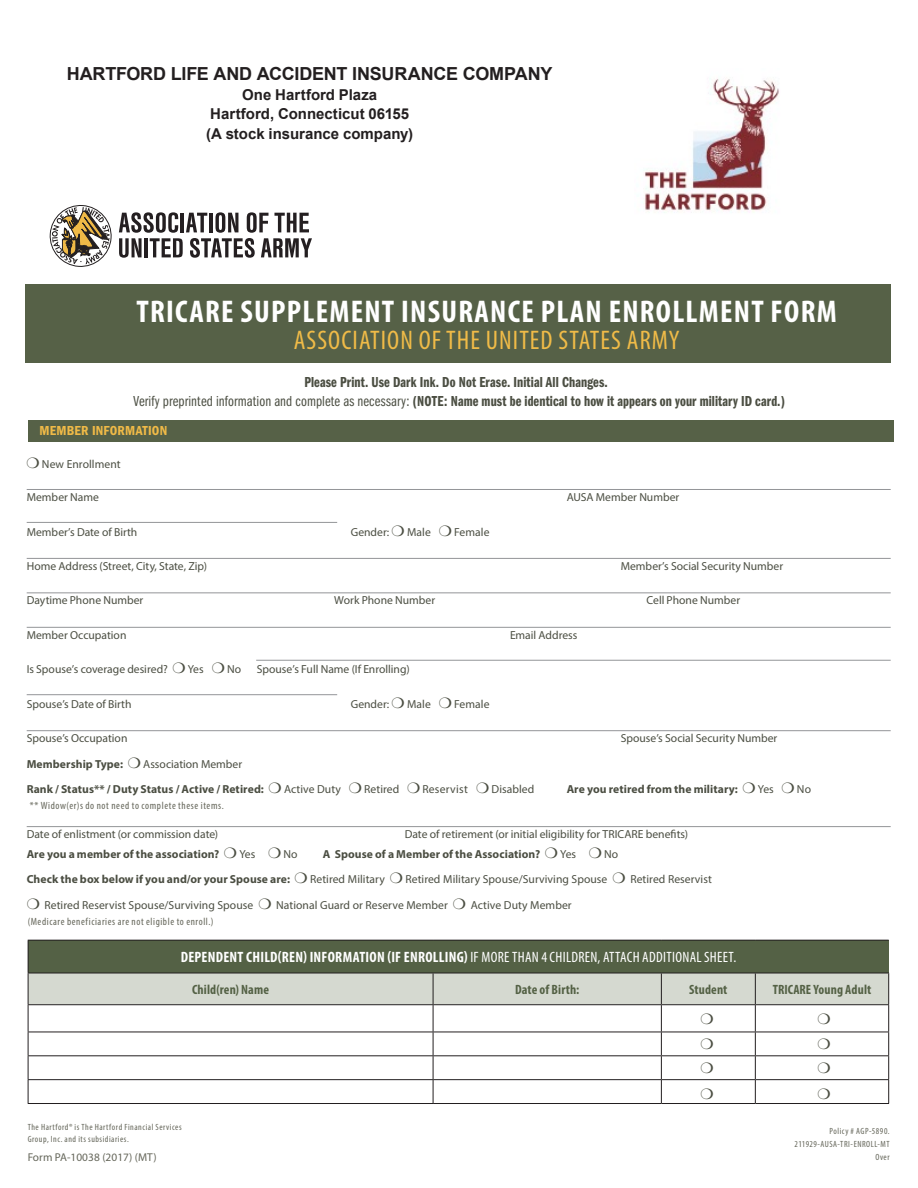
<style>
.page{position:relative;width:918px;height:1188px;background:#fff}
.page>*{position:absolute;margin:0;border:0;box-sizing:border-box;transform-origin:0 0}
.t1{font:700 condensed 31.5px "Myriad Pro";letter-spacing:.04em;color:#fff}
.t2{font:condensed 27px "Myriad Pro";letter-spacing:.04em;color:#f0bb48}
.t3{font:700 18px "Arial";letter-spacing:-.01em;color:#231f20}
.t4{font:15px "Franklin Gothic Demi Cmpr";letter-spacing:.005em;color:#4b4e42}
.t5{font:700 condensed 15px "Myriad Pro";letter-spacing:.02em;color:#fff}
.t6{font:700 15px "Arial";color:#231f20}
.t7{font:700 condensed 13.5px "Myriad Pro";letter-spacing:.01em;color:#546145}
.t8{font:600 condensed 13.5px "Franklin Gothic";letter-spacing:.015em;color:#f0ba47}
.t9{font:11.7px/25.5px "Myriad Pro";color:#4b4e42}
.t10{font:700 11.7px/25.5px "Myriad Pro";letter-spacing:.005em;color:#4b4e42}
.t11{font:11.4px "Myriad Pro";letter-spacing:.005em;color:#65665a}
.t12{font:condensed 10.5px "Myriad Pro";letter-spacing:.055em;color:#65665a}
.t13{font:condensed 9px/12.8px "Myriad Pro";letter-spacing:.06em;color:#65665a}
.s1{font-family:"Franklin Gothic Book Cmpr"}
.s2{font-weight:400}
.s3{font-weight:700}
</style>
<div class="page">
<div style="left:28px;top:420px;width:866px;height:21px;background:#566147"></div>
<div style="left:25px;top:284px;width:866px;height:79px;background:#566147"></div>
<svg style="left:119px;top:212px;width:193px;height:46px"></svg>
<svg style="left:49px;top:205px;width:63px;height:62px"></svg>
<img style="left:644px;top:79px;width:135px;height:134px">
<hr style="left:27px;top:489px;width:864px;height:1px;background:#939598">
<hr style="left:27px;top:522px;width:310px;height:1px;background:#939598">
<hr style="left:27px;top:558px;width:864px;height:1px;background:#939598">
<hr style="left:27px;top:592px;width:864px;height:1px;background:#939598">
<hr style="left:27px;top:627px;width:864px;height:1px;background:#939598">
<hr style="left:256px;top:660px;width:635px;height:1px;background:#939598">
<hr style="left:27px;top:694px;width:310px;height:1px;background:#939598">
<hr style="left:27px;top:730px;width:864px;height:1px;background:#939598">
<hr style="left:27px;top:826px;width:864px;height:1px;background:#939598">
<div style="left:28px;top:940px;width:861px;height:33px;background:#546145"></div>
<hr style="left:28px;top:1103px;width:405px;height:1px;background:#231f20">
<hr style="left:433px;top:1103px;width:228px;height:1px;background:#231f20">
<hr style="left:661px;top:1103px;width:94px;height:1px;background:#231f20">
<hr style="left:755px;top:1103px;width:134px;height:1px;background:#231f20">
<hr style="left:28px;top:940px;width:405px;height:1px;background:#231f20">
<hr style="left:28px;top:941px;width:1px;height:32px;background:#231f20">
<hr style="left:433px;top:940px;width:228px;height:1px;background:#231f20">
<hr style="left:661px;top:940px;width:94px;height:1px;background:#231f20">
<hr style="left:755px;top:940px;width:134px;height:1px;background:#231f20">
<svg style="left:28px;top:973px;width:861px;height:130px"></svg>
<p class="t3" style="left:67px;top:62px;width:487px">HARTFORD LIFE AND ACCIDENT INSURANCE COMPANY</p>
<p class="t6" style="left:242px;top:85px;width:137px">One Hartford Plaza</p>
<p class="t6" style="left:210px;top:104px;width:201px">Hartford, Connecticut 06155</p>
<p class="t6" style="left:206px;top:124px;width:209px">(A stock insurance company)</p>
<p class="t1" style="left:137px;top:292px;width:702px">TRICARE SUPPLEMENT INSURANCE PLAN ENROLLMENT FORM</p>
<p class="t2" style="left:294px;top:324px;width:387px">ASSOCIATION OF THE UNITED STATES ARMY</p>
<p class="t4" style="left:304px;top:373px;width:305px">Please Print. Use Dark Ink. Do Not Erase. Initial All Changes.</p>
<p class="t4" style="left:134px;top:393px;width:653px"><span class="s1">Verify preprinted information and complete as necessary:</span> (NOTE: Name must be identical to how it appears on your military ID card.)</p>
<p class="t8" style="left:39px;top:423px;width:129px">MEMBER INFORMATION</p>
<p class="t9" style="left:27px;top:451px;width:96px">❍ New Enrollment</p>
<p class="t9" style="left:27px;top:484px;width:74px">Member Name</p>
<p class="t9" style="left:567px;top:484px;width:114px">AUSA Member Number</p>
<p class="t9" style="left:27px;top:519px;width:112px">Member’s Date of Birth</p>
<p class="t9" style="left:351px;top:519px;width:140px">Gender: ❍ Male ❍ Female</p>
<p class="t9" style="left:27px;top:553px;width:182px">Home Address (Street, City, State, Zip)</p>
<p class="t9" style="left:621px;top:553px;width:164px">Member’s Social Security Number</p>
<p class="t9" style="left:27px;top:588px;width:118px">Daytime Phone Number</p>
<p class="t9" style="left:334px;top:588px;width:102px">Work Phone Number</p>
<p class="t9" style="left:647px;top:588px;width:95px">Cell Phone Number</p>
<p class="t9" style="left:27px;top:622px;width:101px">Member Occupation</p>
<p class="t9" style="left:510px;top:622px;width:69px">Email Address</p>
<p class="t9" style="left:27px;top:657px;width:216px">Is Spouse’s coverage desired? ❍ Yes ❍ No</p>
<p class="t9" style="left:257px;top:657px;width:154px">Spouse’s Full Name (If Enrolling)</p>
<p class="t9" style="left:27px;top:691px;width:106px">Spouse’s Date of Birth</p>
<p class="t9" style="left:351px;top:691px;width:140px">Gender: ❍ Male ❍ Female</p>
<p class="t9" style="left:27px;top:725px;width:102px">Spouse’s Occupation</p>
<p class="t9" style="left:621px;top:725px;width:158px">Spouse’s Social Security Number</p>
<p class="t10" style="left:27px;top:751px;width:509px">Membership Type: ❍ <span class="s2">Association Member<br></span>Rank / Status** / Duty Status / Active / Retired: ❍ <span class="s2">Active Duty</span> ❍ <span class="s2">Retired</span> ❍ <span class="s2">Reservist</span> ❍ <span class="s2">Disabled</span></p>
<p class="t10" style="left:567px;top:776px;width:246px">Are you retired from the military: ❍ <span class="s2">Yes</span> ❍ <span class="s2">No</span></p>
<p class="t12" style="left:30px;top:799px;width:195px">** Widow(er)s do not need to complete these items.</p>
<p class="t9" style="left:27px;top:821px;width:193px">Date of enlistment (or commission date)</p>
<p class="t9" style="left:405px;top:821px;width:285px">Date of retirement (or initial eligibility for TRICARE benefits)</p>
<p class="t10" style="left:27px;top:841px;width:272px">Are you a member of the association? ❍ <span class="s2">Yes</span> ❍ <span class="s2">No</span></p>
<p class="t9" style="left:27px;top:841px;width:687px;text-indent:296px"><span class="s3">A Spouse of a Member of the Association?</span> ❍ Yes ❍ No<br><span class="s3">Check the box below if you and/or your Spouse are:</span> ❍ Retired Military ❍ Retired Military Spouse/Surviving Spouse ❍ Retired Reservist ❍ Retired Reservist Spouse/Surviving Spouse ❍ National Guard or Reserve Member ❍ Active Duty Member</p>
<p class="t12" style="left:28px;top:915px;width:187px">(Medicare beneficiaries are not eligible to enroll.)</p>
<p class="t5" style="left:181px;top:948px;width:557px">DEPENDENT CHILD(REN) INFORMATION (IF ENROLLING) <span class="s2">IF MORE THAN 4 CHILDREN, ATTACH ADDITIONAL SHEET.</span></p>
<p class="t7" style="left:192px;top:981px;width:78px">Child(ren) Name</p>
<p class="t7" style="left:515px;top:981px;width:66px">Date of Birth:</p>
<p class="t7" style="left:689px;top:981px;width:40px">Student</p>
<p class="t7" style="left:773px;top:981px;width:100px">TRICARE Young Adult</p>
<p class="t13" style="left:28px;top:1120px;width:155px">The Hartford® is The Hartford Financial Services<br>Group, Inc. and its subsidiaries.</p>
<p class="t13" style="left:830px;top:1125px;width:62px">Policy # AGP-5890.</p>
<p class="t13" style="left:795px;top:1138px;width:97px">211929-AUSA-TRI-ENROLL-MT</p>
<p class="t11" style="left:28px;top:1151px;width:131px">Form PA-10038 (2017) (MT)</p>
<p class="t13" style="left:875px;top:1150px;width:16px">Over</p>
</div>
